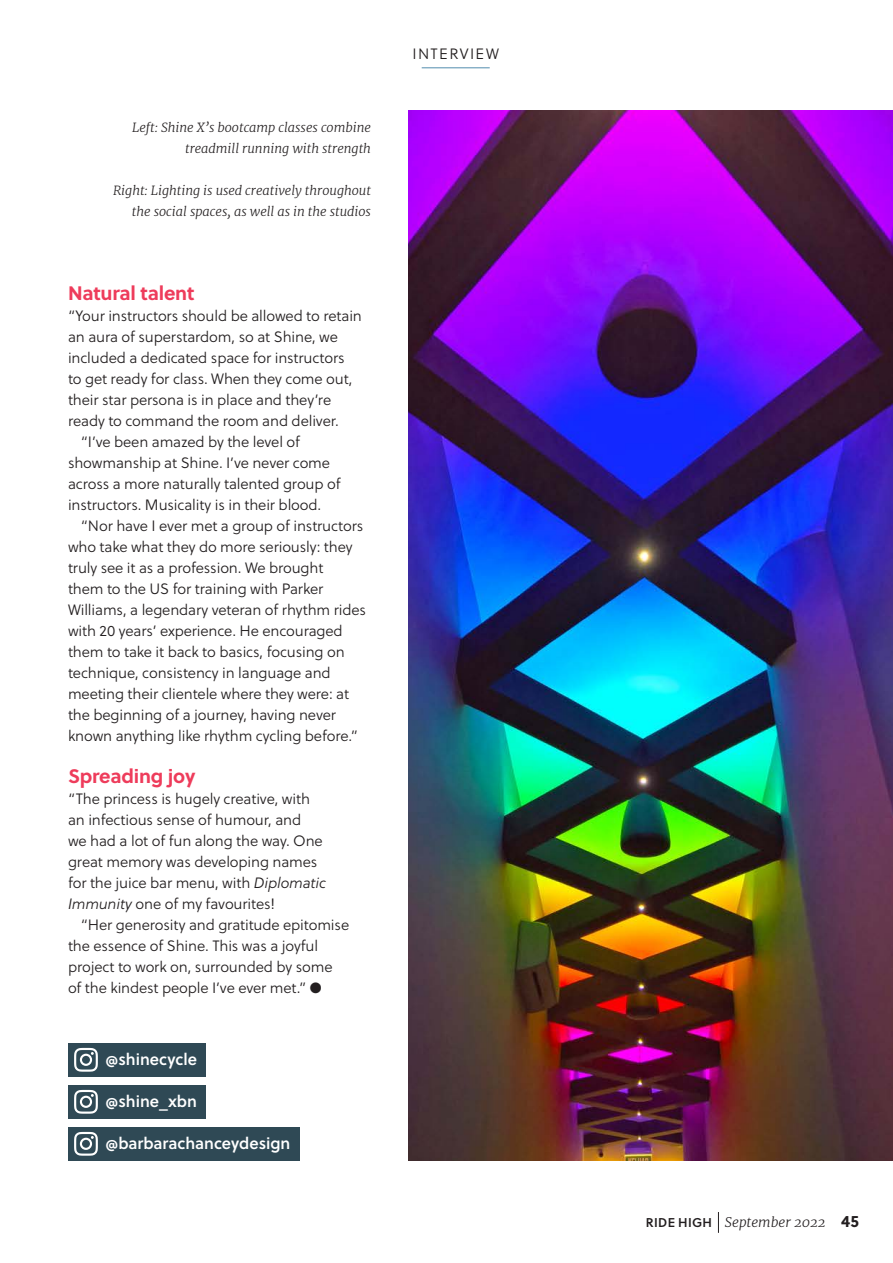
<style>
.page{position:relative;width:893px;height:1263px;background:#fff}
.page>*{position:absolute;margin:0;border:0;box-sizing:border-box;transform-origin:0 0}
.t1{font:700 19.5px "Soleil";letter-spacing:-.01em;color:#ee3c5b}
.t2{font:16.35px "Soleil Sb";color:#fff}
.t3{font:15px/21px "Soleil Lt";letter-spacing:-.01em;color:#231f20}
.t4{font:italic 300 13.5px "Merriweather";color:#231f20}
.t5{font:italic 300 12.75px/21px "Merriweather";color:#231f20;text-align:right}
.s1{font-style:italic}
.s2{font-family:"Soleil Sb";font-weight:400;font-style:normal;font-size:12.75px}
.s3{font-family:"Soleil";font-weight:700;font-style:normal;font-size:16.5px}
</style>
<div class="page">
<svg style="left:718px;top:1212px;width:1px;height:21px"></svg>
<img style="left:408px;top:111px;width:485px;height:1050px">
<div style="left:68px;top:1085px;width:138px;height:34px;background:#2f4955"></div>
<svg style="left:74px;top:1090px;width:24px;height:24px"></svg>
<div style="left:68px;top:1127px;width:231px;height:34px;background:#2f4955"></div>
<svg style="left:74px;top:1132px;width:24px;height:24px"></svg>
<div style="left:68px;top:1043px;width:137px;height:34px;background:#2f4955"></div>
<svg style="left:74px;top:1048px;width:24px;height:24px"></svg>
<hr style="left:422px;top:68px;width:68px;height:1px;background:#518cad">
<p class="t5" style="left:132px;top:117px;width:240px">Left: Shine X’s bootcamp classes combine treadmill running with strength</p>
<p class="t5" style="left:113px;top:180px;width:259px">Right: Lighting is used creatively throughout the social spaces, as well as in the studios</p>
<h1 class="t1" style="left:68px;top:278px;width:128px">Natural talent</h1>
<p class="t3" style="left:68px;top:305px;width:295px">“Your instructors should be allowed to retain</p>
<p class="t3" style="left:68px;top:326px;width:271px">an aura of superstardom, so at Shine, we</p>
<p class="t3" style="left:68px;top:347px;width:278px">included a dedicated space for instructors</p>
<p class="t3" style="left:68px;top:368px;width:286px">to get ready for class. When they come out,</p>
<p class="t3" style="left:68px;top:389px;width:265px">their star persona is in place and they’re</p>
<p class="t3" style="left:68px;top:410px;width:272px">ready to command the room and deliver.</p>
<p class="t3" style="left:81px;top:431px;width:221px">“I’ve been amazed by the level of</p>
<p class="t3" style="left:68px;top:452px;width:264px">showmanship at Shine. I’ve never come</p>
<p class="t3" style="left:68px;top:473px;width:274px">across a more naturally talented group of</p>
<p class="t3" style="left:68px;top:494px;width:255px">instructors. Musicality is in their blood.</p>
<p class="t3" style="left:81px;top:515px;width:284px">“Nor have I ever met a group of instructors</p>
<p class="t3" style="left:68px;top:536px;width:286px">who take what they do more seriously: they</p>
<p class="t3" style="left:68px;top:557px;width:257px">truly see it as a profession. We brought</p>
<p class="t3" style="left:68px;top:578px;width:257px">them to the US for training with Parker</p>
<p class="t3" style="left:68px;top:599px;width:300px">Williams, a legendary veteran of rhythm rides</p>
<p class="t3" style="left:68px;top:620px;width:276px">with 20 years’ experience. He encouraged</p>
<p class="t3" style="left:68px;top:641px;width:278px">them to take it back to basics, focusing on</p>
<p class="t3" style="left:68px;top:662px;width:264px">technique, consistency in language and</p>
<p class="t3" style="left:68px;top:683px;width:283px">meeting their clientele where they were: at</p>
<p class="t3" style="left:68px;top:704px;width:270px">the beginning of a journey, having never</p>
<p class="t3" style="left:68px;top:725px;width:292px">known anything like rhythm cycling before.”</p>
<h1 class="t1" style="left:68px;top:761px;width:129px">Spreading joy</h1>
<p class="t3" style="left:68px;top:788px;width:260px">“The princess is hugely creative, with an infectious sense of humour, and<br>we had a lot of fun along the way. One great memory was developing names for the juice bar menu, with <span class="s1">Diplomatic Immunity</span> one of my favourites!</p>
<p class="t3" style="left:68px;top:914px;width:283px;text-indent:13px">“Her generosity and gratitude epitomise the essence of Shine. This was a joyful project to work on, surrounded by some of the kindest people I’ve ever met.” ●</p>
<p class="t2" style="left:106px;top:1047px;width:93px">@shinecycle</p>
<p class="t2" style="left:106px;top:1089px;width:93px">@shine_xbn</p>
<p class="t2" style="left:106px;top:1131px;width:186px">@barbarachanceydesign</p>
<p class="t3" style="left:412px;top:43px;width:88px">INTERVIEW</p>
<p class="t4" style="left:646px;top:1213px;width:214px"><span class="s2">RIDE HIGH</span> September 2022 <span class="s3">45</span></p>
</div>
